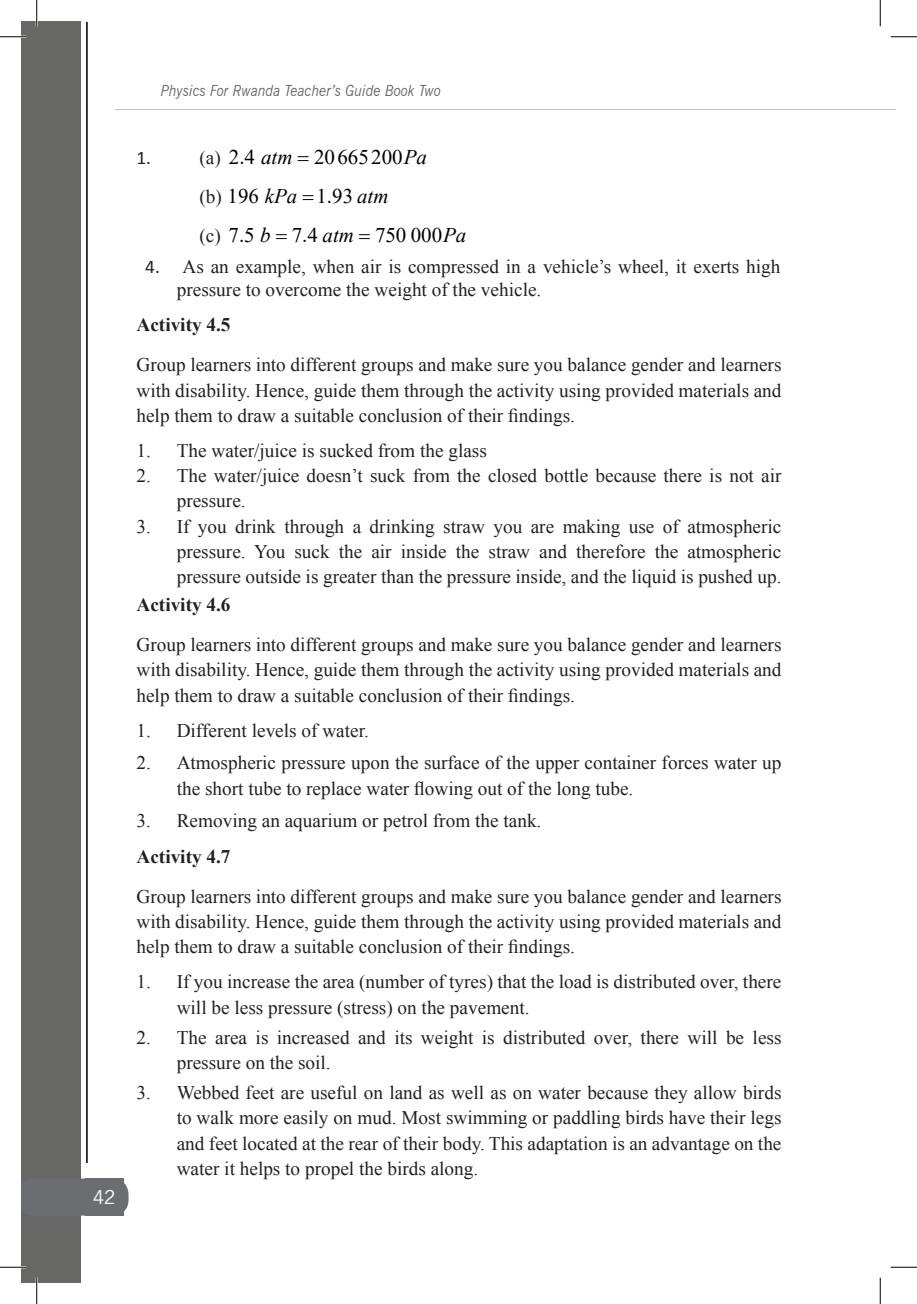
<style>
.page{position:relative;width:917px;height:1304px;background:#fff}
.page>*{position:absolute;margin:0;border:0;box-sizing:border-box;transform-origin:0 0}
.t1{font:20.82px "Times New Roman";color:#000}
.Body_Text{font:19.25px/25.2px "Times New Roman";color:#231f20;text-align:justify}
.Body_Text_bold{font:700 19.25px "Times New Roman";color:#231f20}
.List_Paragraph{font:19.25px "Times New Roman";color:#231f20}
.t2{font:19.25px "News Gothic BT";color:#fff}
.t3{font:19.25px "Calibri";color:#231f20}
.t4{font:italic 15.4px "News Gothic BT";color:#676766;scale:.91 1}
.s1{font-size:20.82px;color:#000}
.s2{font-style:italic;font-size:20.82px;color:#000}
.s3{font-style:italic}
.s4{font-family:"Calibri"}
</style>
<div class="page">
<div style="left:22px;top:22px;width:59px;height:1260px;background:#676766"></div>
<svg style="left:81px;top:1178px;width:48px;height:37px"></svg>
<div style="left:85px;top:1178px;width:39px;height:37px;background:#6c6d70"></div>
<hr style="left:115px;top:109px;width:780px;height:1px;background:#c0bfbf">
<hr style="left:86px;top:22px;width:2px;height:1141px;background:#231f20">
<hr style="left:0;top:36px;width:26px;height:2px;background:#fff">
<hr style="left:0;top:1266px;width:26px;height:2px;background:#fff">
<hr style="left:36px;top:0;width:2px;height:26px;background:#fff">
<hr style="left:36px;top:1277px;width:2px;height:27px;background:#fff">
<svg style="left:0;top:36px;width:26px;height:1px"></svg>
<svg style="left:891px;top:36px;width:26px;height:1px"></svg>
<svg style="left:0;top:1267px;width:26px;height:1px"></svg>
<svg style="left:891px;top:1267px;width:26px;height:1px"></svg>
<svg style="left:36px;top:0;width:1px;height:26px"></svg>
<svg style="left:36px;top:1277px;width:1px;height:27px"></svg>
<svg style="left:880px;top:0;width:1px;height:26px"></svg>
<svg style="left:880px;top:1277px;width:1px;height:27px"></svg>
<p class="t2" style="left:93px;top:1186px;width:25px">42</p>
<p class="t4" style="left:161px;top:81px;width:309px">Physics For Rwanda Teacher’s Guide Book Two</p>
<p class="t3" style="left:136px;top:144px;width:16px">1.</p>
<p class="Body_Text" style="left:199px;top:144px;width:95px">(a) <span class="s1">2.4</span> <span class="s2">atm</span></p>
<p class="t1" style="left:314px;top:142px;width:115px">20665200<span class="s3">Pa</span></p>
<p class="List_Paragraph" style="left:199px;top:183px;width:99px">(b) <span class="s1">196</span> <span class="s2">kPa</span></p>
<p class="t1" style="left:316px;top:181px;width:73px">1.93 <span class="s3">atm</span></p>
<p class="List_Paragraph" style="left:199px;top:222px;width:73px">(c) <span class="s1">7.5</span> <span class="s2">b</span></p>
<p class="t1" style="left:292px;top:220px;width:64px">7.4 <span class="s3">atm</span></p>
<p class="t1" style="left:375px;top:220px;width:93px">750 000<span class="s3">Pa</span></p>
<p class="Body_Text" style="left:177px;top:254px;width:605px;line-height:23.1px;text-indent:-32px"><span class="s4">4.</span> As an example, when air is compressed in a vehicle’s wheel, it exerts high pressure to overcome the weight of the vehicle.</p>
<p class="Body_Text_bold" style="left:136px;top:311px;width:96px">Activity 4.5</p>
<p class="Body_Text" style="left:136px;top:352px;width:646px">Group learners into different groups and make sure you balance gender and learners with disability. Hence, guide them through the activity using provided materials and help them to draw a suitable conclusion of their findings.</p>
<p class="Body_Text" style="left:136px;top:437px;width:352px">1. The water/juice is sucked from the glass</p>
<p class="Body_Text" style="left:177px;top:462px;width:606px;text-indent:-40px">2. The water/juice doesn’t suck from the closed bottle because there is not air pressure.</p>
<p class="Body_Text" style="left:177px;top:513px;width:606px;text-indent:-40px">3. If you drink through a drinking straw you are making use of atmospheric pressure. You suck the air inside the straw and therefore the atmospheric pressure outside is greater than the pressure inside, and the liquid is pushed up.</p>
<p class="Body_Text_bold" style="left:136px;top:591px;width:96px">Activity 4.6</p>
<p class="Body_Text" style="left:136px;top:631px;width:646px">Group learners into different groups and make sure you balance gender and learners with disability. Hence, guide them through the activity using provided materials and help them to draw a suitable conclusion of their findings.</p>
<p class="Body_Text" style="left:136px;top:717px;width:234px">1. Different levels of water.</p>
<p class="Body_Text" style="left:177px;top:750px;width:606px;text-indent:-40px">2. Atmospheric pressure upon the surface of the upper container forces water up the short tube to replace water flowing out of the long tube.</p>
<p class="Body_Text" style="left:136px;top:807px;width:406px">3. Removing an aquarium or petrol from the tank.</p>
<p class="Body_Text_bold" style="left:136px;top:842px;width:96px">Activity 4.7</p>
<p class="Body_Text" style="left:136px;top:883px;width:646px">Group learners into different groups and make sure you balance gender and learners with disability. Hence, guide them through the activity using provided materials and help them to draw a suitable conclusion of their findings.</p>
<p class="Body_Text" style="left:177px;top:968px;width:606px;text-indent:-40px">1. If you increase the area (number of tyres) that the load is distributed over, there will be less pressure (stress) on the pavement.</p>
<p class="Body_Text" style="left:177px;top:1024px;width:606px;text-indent:-40px">2. The area is increased and its weight is distributed over, there will be less pressure on the soil.</p>
<p class="Body_Text" style="left:177px;top:1079px;width:606px;text-indent:-40px">3. Webbed feet are useful on land as well as on water because they allow birds to walk more easily on mud. Most swimming or paddling birds have their legs and feet located at the rear of their body. This adaptation is an advantage on the water it helps to propel the birds along.</p>
</div>
